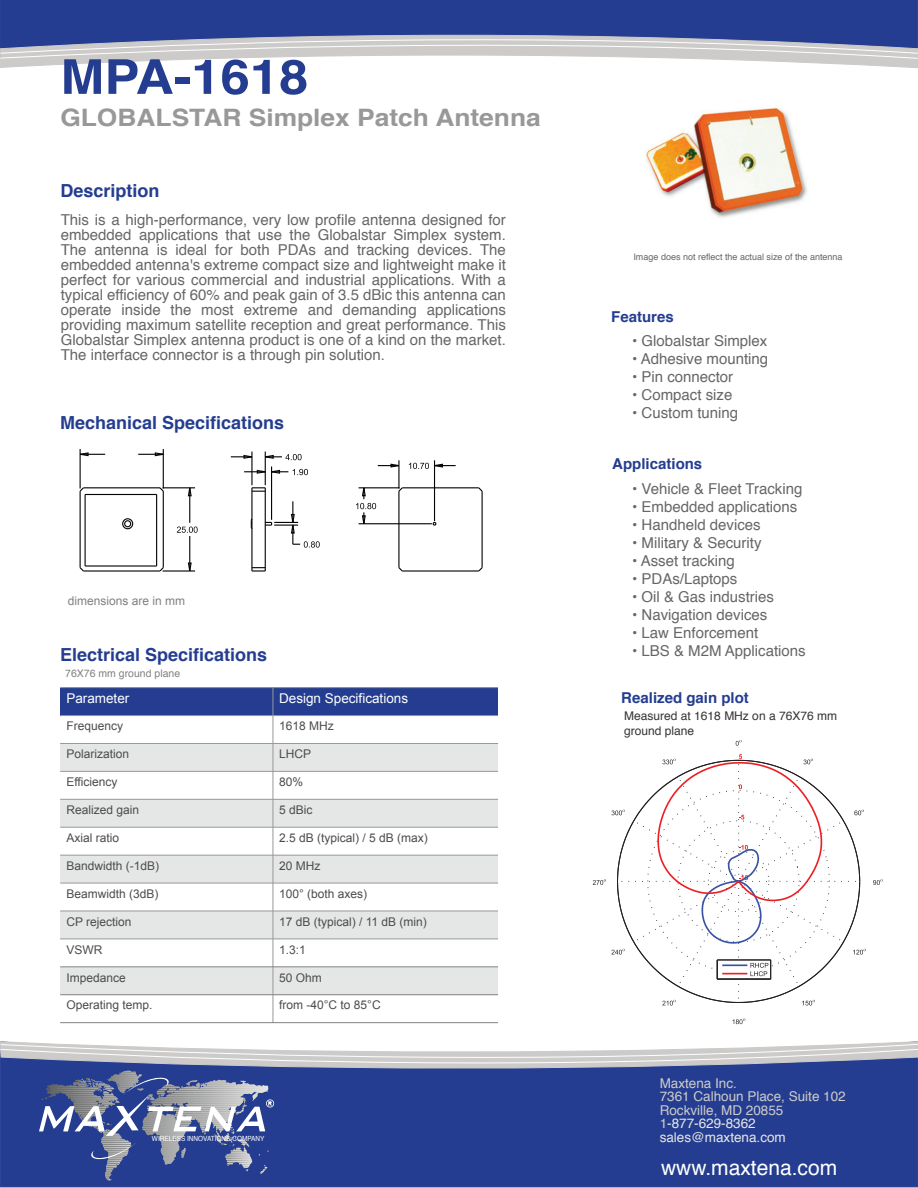
<style>
.page{position:relative;width:918px;height:1188px;background:#fff}
.page>*{position:absolute;margin:0;border:0;box-sizing:border-box;transform-origin:0 0}
.t1{font:700 48px "Helvetica";color:#243d90;scale:1.1 1}
.t2{font:700 24px "Helvetica";color:#989898;scale:1.1 1}
.t3{font:21px "Helvetica";color:#fff}
.t4{font:700 18px "Helvetica";color:#243d90}
.t5{font:15px/15px "Helvetica";color:#666;text-align:justify}
.t6{font:700 15px "Helvetica";color:#243d90}
.t7{font:13.5px/13.5px "Helvetica";color:#cccbca}
.t8{font:13.5px "Arial";color:#fff}
.t9{font:12px "Arial";color:#4c4c4c}
.t10{font:12px/15px "Helvetica";color:#363434}
.t11{font:12px "Arial";color:#808180}
.t12{font:10.5px "Helvetica";color:#808180}
.t13{font:9px "Helvetica";color:#666}
.t14{font:7.05px "Helvetica";color:#fff;scale:.91 1}
.s1{color:#e5e6e6}
</style>
<div class="page">
<img style="left:646px;top:107px;width:161px;height:111px">
<div style="left:0;top:0;width:918px;height:31px;background:#243d90"></div>
<svg style="left:0;top:31px;width:918px;height:37px"></svg>
<svg style="left:0;top:1174px;width:918px;height:14px;background:#2e4695"></svg>
<div style="left:60px;top:688px;width:213px;height:28px;background:#243d90"></div>
<div style="left:273px;top:688px;width:225px;height:28px;background:#243d90"></div>
<div style="left:60px;top:743px;width:213px;height:28px;background:#e5e6e6"></div>
<div style="left:273px;top:743px;width:225px;height:28px;background:#e5e6e6"></div>
<div style="left:60px;top:799px;width:213px;height:28px;background:#e5e6e6"></div>
<div style="left:273px;top:799px;width:225px;height:28px;background:#e5e6e6"></div>
<div style="left:60px;top:855px;width:213px;height:28px;background:#e5e6e6"></div>
<div style="left:273px;top:855px;width:225px;height:28px;background:#e5e6e6"></div>
<div style="left:60px;top:911px;width:213px;height:28px;background:#e5e6e6"></div>
<div style="left:273px;top:911px;width:225px;height:28px;background:#e5e6e6"></div>
<div style="left:60px;top:967px;width:213px;height:28px;background:#e5e6e6"></div>
<div style="left:273px;top:967px;width:225px;height:28px;background:#e5e6e6"></div>
<hr style="left:273px;top:687px;width:1px;height:336px;background:#989898">
<hr style="left:60px;top:1022px;width:438px;height:1px;background:#808180">
<hr style="left:60px;top:994px;width:438px;height:1px;background:#808180">
<hr style="left:60px;top:966px;width:438px;height:1px;background:#808180">
<hr style="left:60px;top:939px;width:438px;height:1px;background:#989898">
<hr style="left:60px;top:911px;width:438px;height:1px;background:#989898">
<hr style="left:60px;top:883px;width:438px;height:1px;background:#989898">
<hr style="left:60px;top:855px;width:438px;height:1px;background:#989898">
<hr style="left:60px;top:827px;width:438px;height:1px;background:#989898">
<hr style="left:60px;top:799px;width:438px;height:1px;background:#989898">
<hr style="left:60px;top:771px;width:438px;height:1px;background:#989898">
<hr style="left:60px;top:743px;width:438px;height:1px;background:#989898">
<hr style="left:60px;top:715px;width:438px;height:1px;background:#989898">
<hr style="left:60px;top:687px;width:438px;height:1px;background:#808180">
<svg style="left:177px;top:527px;width:21px;height:6px"></svg>
<svg style="left:187px;top:488px;width:5px;height:9px"></svg>
<svg style="left:187px;top:562px;width:5px;height:8px"></svg>
<hr style="left:80px;top:449px;width:1px;height:40px;background:#040503">
<hr style="left:163px;top:570px;width:32px;height:2px;background:#040503">
<hr style="left:163px;top:449px;width:1px;height:40px;background:#040503">
<hr style="left:163px;top:487px;width:32px;height:1px;background:#040503">
<hr style="left:189px;top:488px;width:1px;height:35px;background:#040503">
<hr style="left:189px;top:536px;width:1px;height:35px;background:#040503">
<svg style="left:138px;top:452px;width:26px;height:5px"></svg>
<svg style="left:79px;top:452px;width:26px;height:5px"></svg>
<svg style="left:252px;top:567px;width:13px;height:5px"></svg>
<hr style="left:251px;top:488px;width:2px;height:83px;background:#040503">
<hr style="left:251px;top:452px;width:2px;height:33px;background:#040503">
<hr style="left:265px;top:488px;width:1px;height:83px;background:#040503">
<hr style="left:265px;top:452px;width:1px;height:33px;background:#040503">
<hr style="left:271px;top:467px;width:1px;height:53px;background:#040503">
<svg style="left:252px;top:487px;width:13px;height:5px"></svg>
<svg style="left:244px;top:469px;width:64px;height:6px"></svg>
<svg style="left:231px;top:454px;width:22px;height:5px"></svg>
<svg style="left:264px;top:454px;width:38px;height:6px"></svg>
<svg style="left:158px;top:486px;width:7px;height:7px"></svg>
<svg style="left:160px;top:566px;width:5px;height:6px"></svg>
<hr style="left:163px;top:491px;width:1px;height:77px;background:#040503">
<hr style="left:83px;top:570px;width:77px;height:2px;background:#040503">
<hr style="left:156px;top:494px;width:1px;height:72px;background:#040503">
<hr style="left:85px;top:565px;width:72px;height:2px;background:#040503">
<hr style="left:85px;top:494px;width:72px;height:1px;background:#040503">
<hr style="left:85px;top:494px;width:1px;height:72px;background:#040503">
<hr style="left:80px;top:491px;width:1px;height:77px;background:#040503">
<hr style="left:83px;top:487px;width:77px;height:1px;background:#040503">
<svg style="left:79px;top:566px;width:6px;height:6px"></svg>
<svg style="left:79px;top:486px;width:6px;height:7px"></svg>
<div style="left:122px;top:518px;width:11px;height:11px;border:1px solid #040503;border-radius:50%"></div>
<div style="left:124px;top:520px;width:7px;height:7px;border:1px solid #040503;border-radius:50%"></div>
<svg style="left:250px;top:517px;width:3px;height:13px"></svg>
<svg style="left:265px;top:501px;width:55px;height:47px"></svg>
<svg style="left:477px;top:487px;width:6px;height:6px"></svg>
<hr style="left:482px;top:491px;width:1px;height:77px;background:#040503">
<hr style="left:402px;top:570px;width:77px;height:2px;background:#040503">
<hr style="left:398px;top:491px;width:1px;height:77px;background:#040503">
<hr style="left:402px;top:487px;width:77px;height:1px;background:#040503">
<svg style="left:398px;top:566px;width:6px;height:6px"></svg>
<svg style="left:356px;top:460px;width:100px;height:66px"></svg>
<svg style="left:736px;top:740px;width:6px;height:6px"></svg>
<svg style="left:873px;top:879px;width:10px;height:6px"></svg>
<svg style="left:733px;top:1018px;width:12px;height:6px"></svg>
<svg style="left:593px;top:754px;width:273px;height:252px"></svg>
<svg style="left:0;top:1041px;width:918px;height:133px;background:#5063a1"></svg>
<h1 class="t1" style="left:60px;top:38px;width:227px">MPA-1618</h1>
<h2 class="t2" style="left:60px;top:99px;width:438px">GLOBALSTAR Simplex Patch Antenna</h2>
<p class="t4" style="left:60px;top:176px;width:101px">Description</p>
<p class="t5" style="left:61px;top:212px;width:447px">This is a high-performance, very low profile antenna designed for embedded applications that use the Globalstar Simplex system.<br>The antenna is ideal for both PDAs and tracking devices. The embedded antenna's extreme compact size and lightweight make it perfect for various commercial and industrial applications. With a typical efficiency of 60% and peak gain of 3.5 dBic this antenna can operate inside the most extreme and demanding applications providing maximum satellite reception and great performance. This Globalstar Simplex antenna product is one of a kind on the market.<br>The interface connector is a through pin solution.</p>
<p class="t4" style="left:60px;top:408px;width:226px">Mechanical Specifications</p>
<p class="t11" style="left:68px;top:593px;width:119px">dimensions are in mm</p>
<p class="t4" style="left:60px;top:640px;width:209px">Electrical Specifications</p>
<p class="t12" style="left:65px;top:665px;width:116px">76X76 mm ground plane</p>
<p class="t8" style="left:66px;top:690px;width:65px">Parameter</p>
<p class="t8" style="left:279px;top:690px;width:131px">Design Specifications</p>
<p class="t9" style="left:66px;top:718px;width:58px">Frequency</p>
<p class="t9" style="left:279px;top:718px;width:56px">1618 MHz</p>
<p class="t9" style="left:66px;top:746px;width:64px">Polarization</p>
<p class="t9" style="left:279px;top:746px;width:34px">LHCP</p>
<p class="t9" style="left:66px;top:774px;width:53px">Efficiency</p>
<p class="t9" style="left:279px;top:774px;width:26px">80%</p>
<p class="t9" style="left:66px;top:802px;width:74px">Realized gain</p>
<p class="t9" style="left:279px;top:802px;width:35px">5 dBic</p>
<p class="t9" style="left:66px;top:830px;width:54px">Axial ratio</p>
<p class="t9" style="left:279px;top:830px;width:150px">2.5 dB (typical) / 5 dB (max)</p>
<p class="t9" style="left:66px;top:858px;width:94px">Bandwidth (-1dB)</p>
<p class="t9" style="left:279px;top:858px;width:43px">20 MHz</p>
<p class="t9" style="left:66px;top:886px;width:94px">Beamwidth (3dB)</p>
<p class="t9" style="left:279px;top:886px;width:90px">100° (both axes)</p>
<p class="t9" style="left:66px;top:914px;width:67px">CP rejection</p>
<p class="t9" style="left:279px;top:914px;width:149px">17 dB (typical) / 11 dB (min)</p>
<p class="t9" style="left:66px;top:942px;width:37px">VSWR</p>
<p class="t9" style="left:279px;top:942px;width:28px">1.3:1</p>
<p class="t9" style="left:66px;top:969px;width:61px">Impedance</p>
<p class="t9" style="left:279px;top:969px;width:44px">50 Ohm</p>
<p class="t9" style="left:66px;top:997px;width:88px">Operating temp.</p>
<p class="t9" style="left:279px;top:997px;width:103px">from -40°C to 85°C</p>
<p class="t14" style="left:152px;top:1133px;width:125px">WIRELESS INNOVATIONS COMPANY</p>
<p class="t13" style="left:633px;top:249px;width:211px">Image does not reflect the actual size of the antenna</p>
<p class="t6" style="left:611px;top:305px;width:64px">Features</p>
<p class="t5" style="left:632px;top:333px;width:137px">• Globalstar Simplex</p>
<p class="t5" style="left:632px;top:351px;width:138px">• Adhesive mounting</p>
<p class="t5" style="left:632px;top:369px;width:103px">• Pin connector</p>
<p class="t5" style="left:632px;top:387px;width:102px">• Compact size</p>
<p class="t5" style="left:632px;top:405px;width:108px">• Custom tuning</p>
<p class="t6" style="left:612px;top:451px;width:92px">Applications</p>
<p class="t5" style="left:632px;top:482px;width:172px">• Vehicle &amp; Fleet Tracking</p>
<p class="t5" style="left:632px;top:500px;width:167px">• Embedded applications</p>
<p class="t5" style="left:632px;top:518px;width:130px">• Handheld devices</p>
<p class="t5" style="left:632px;top:536px;width:131px">• Military &amp; Security</p>
<p class="t5" style="left:632px;top:554px;width:104px">• Asset tracking</p>
<p class="t5" style="left:632px;top:572px;width:107px">• PDAs/Laptops</p>
<p class="t5" style="left:632px;top:590px;width:143px">• Oil &amp; Gas industries</p>
<p class="t5" style="left:632px;top:608px;width:137px">• Navigation devices</p>
<p class="t5" style="left:632px;top:626px;width:128px">• Law Enforcement</p>
<p class="t5" style="left:632px;top:644px;width:175px">• LBS &amp; M2M Applications</p>
<p class="t6" style="left:621px;top:685px;width:129px">Realized gain plot</p>
<p class="t10" style="left:624px;top:709px;width:214px">Measured at 1618 MHz on a 76X76 mm ground plane</p>
<p class="t7" style="left:660px;top:1077px;width:188px">Maxtena Inc.<br>7361 Calhoun Place, Suite 102<br>Rockville, MD 20855<br>1<span class="s1">-877-629-8362 sales@maxtena.com</span></p>
<h3 class="t3" style="left:661px;top:1151px;width:178px">www.maxtena.com</h3>
</div>
